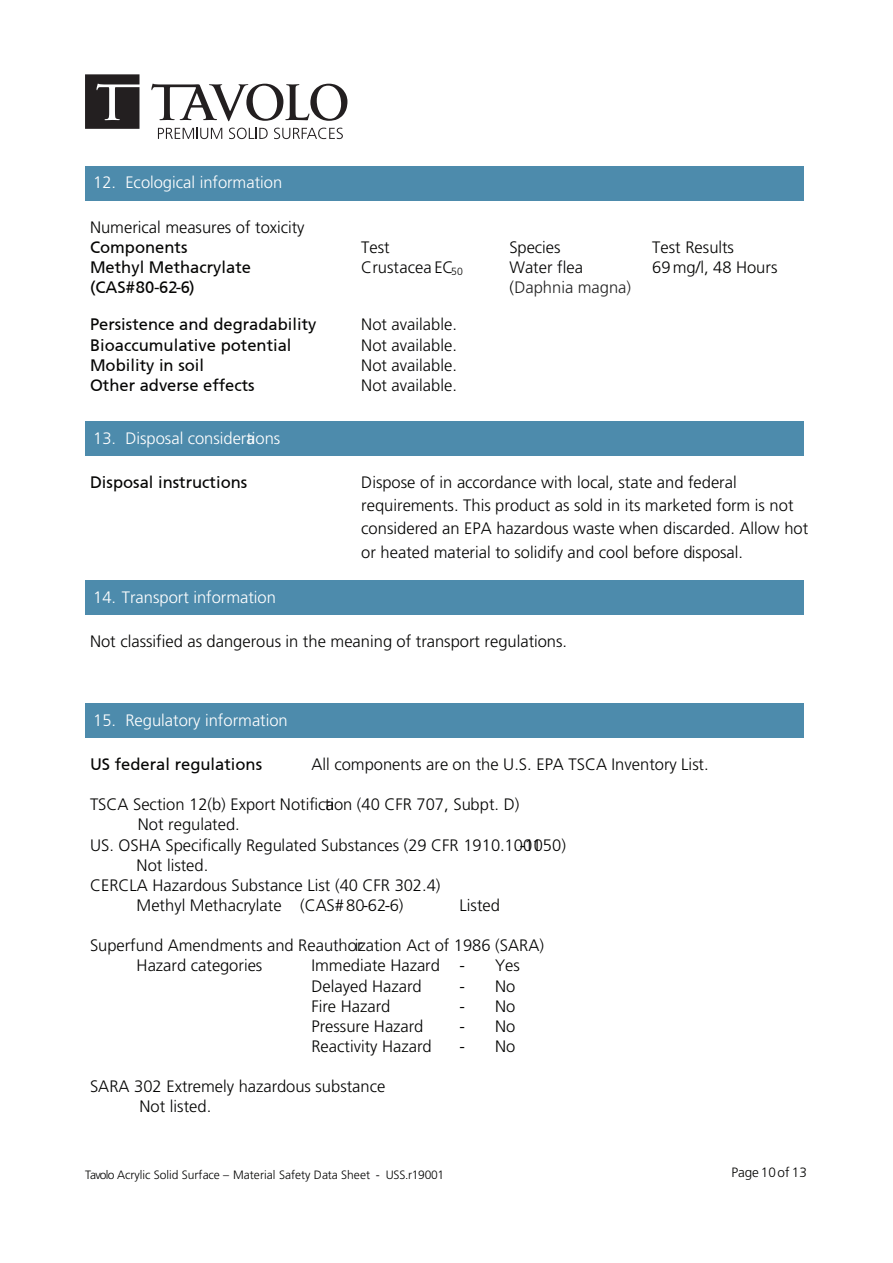
<style>
.page{position:relative;width:893px;height:1263px;background:#fff}
.page>*{position:absolute;margin:0;border:0;box-sizing:border-box;transform-origin:0 0}
.t1{font:300 16.5px/23.2px "Frutiger";color:#050504}
.t2{font:16.5px/20px "Frutiger CE";color:#050504}
.t3{font:300 16.5px "Frutiger";color:#fff}
.t4{font:300 16.5px/20px "Frutiger";color:#242424}
.t5{font:300 13.5px "Frutiger";color:#050504}
.t6{font:300 12px "Frutiger";color:#050504}
.s1{color:#050504}
</style>
<div class="page">
<div style="left:85px;top:166px;width:718px;height:34px;background:#4d8bac"></div>
<div style="left:85px;top:421px;width:718px;height:35px;background:#4d8bac"></div>
<div style="left:85px;top:580px;width:718px;height:35px;background:#4d8bac"></div>
<div style="left:85px;top:703px;width:718px;height:34px;background:#4d8bac"></div>
<svg style="left:158px;top:128px;width:64px;height:11px"></svg>
<svg style="left:229px;top:128px;width:39px;height:11px"></svg>
<svg style="left:274px;top:128px;width:69px;height:11px"></svg>
<svg style="left:151px;top:84px;width:196px;height:37px"></svg>
<svg style="left:85px;top:74px;width:54px;height:55px;background:#3d393a"></svg>
<p class="t3" style="left:93px;top:173px;width:191px">12. Ecological information</p>
<p class="t1" style="left:90px;top:216px;width:216px">Numerical measures of toxicity</p>
<p class="t2" style="left:90px;top:237px;width:99px">Components</p>
<p class="t1" style="left:361px;top:236px;width:30px">Test</p>
<p class="t1" style="left:509px;top:236px;width:53px">Species</p>
<p class="t1" style="left:652px;top:236px;width:83px">Test Results</p>
<p class="t2" style="left:90px;top:257px;width:163px">Methyl Methacrylate (CAS#80-62-6)</p>
<p class="t1" style="left:361px;top:256px;width:103px">Crustacea EC<sub>50</sub></p>
<p class="t4" style="left:509px;top:257px;width:123px"><span class="s1">Water flea (</span>Daphnia magna)</p>
<p class="t1" style="left:652px;top:256px;width:127px">69mg/l, 48 Hours</p>
<p class="t2" style="left:90px;top:315px;width:228px">Persistence and degradability</p>
<p class="t1" style="left:361px;top:313px;width:97px">Not available.</p>
<p class="t2" style="left:90px;top:335px;width:203px">Bioaccumulative potential</p>
<p class="t1" style="left:361px;top:333px;width:97px">Not available.</p>
<p class="t2" style="left:90px;top:355px;width:116px">Mobility in soil</p>
<p class="t1" style="left:361px;top:353px;width:97px">Not available.</p>
<p class="t2" style="left:90px;top:375px;width:166px">Other adverse effects</p>
<p class="t1" style="left:361px;top:374px;width:97px">Not available.</p>
<p class="t3" style="left:93px;top:429px;width:189px">13. Disposal considerations</p>
<p class="t2" style="left:90px;top:472px;width:159px">Disposal instructions</p>
<p class="t1" style="left:361px;top:471px;width:449px">Dispose of in accordance with local, state and federal requirements. This product as sold in its marketed form is not considered an EPA hazardous waste when discarded. Allow hot or heated material to solidify and cool before disposal.</p>
<p class="t3" style="left:93px;top:588px;width:184px">14. Transport information</p>
<p class="t1" style="left:90px;top:630px;width:479px">Not classified as dangerous in the meaning of transport regulations.</p>
<p class="t3" style="left:93px;top:710px;width:196px">15. Regulatory information</p>
<p class="t2" style="left:90px;top:754px;width:174px">US federal regulations</p>
<p class="t1" style="left:311px;top:752px;width:399px">All components are on the U.S. EPA TSCA Inventory List.</p>
<p class="t1" style="left:90px;top:793px;width:431px">TSCA Section 12(b) Export Notification (40 CFR 707, Subpt. D)</p>
<p class="t1" style="left:138px;top:813px;width:103px">Not regulated.</p>
<p class="t1" style="left:90px;top:833px;width:453px">US. OSHA Specifically Regulated Substances (29 CFR 1910.1001</p>
<p class="t1" style="left:520px;top:833px;width:48px">-1050)</p>
<p class="t1" style="left:137px;top:853px;width:73px">Not listed.</p>
<p class="t1" style="left:90px;top:873px;width:352px">CERCLA Hazardous Substance List (40 CFR 302.4)</p>
<p class="t1" style="left:137px;top:893px;width:268px">Methyl Methacrylate (CAS#80-62-6)</p>
<p class="t1" style="left:460px;top:893px;width:42px">Listed</p>
<p class="t1" style="left:137px;top:935px;width:409px;line-height:20.1px;text-indent:-47px">Superfund Amendments and Reauthorization Act of 1986 (SARA)<br>Hazard categories</p>
<p class="t1" style="left:311px;top:954px;width:155px">Immediate Hazard -</p>
<p class="t1" style="left:495px;top:954px;width:26px">Yes</p>
<p class="t1" style="left:311px;top:974px;width:112px">Delayed Hazard</p>
<p class="t1" style="left:460px;top:974px;width:57px">- No</p>
<p class="t1" style="left:311px;top:994px;width:81px">Fire Hazard</p>
<p class="t1" style="left:460px;top:994px;width:57px">- No</p>
<p class="t1" style="left:311px;top:1014px;width:114px">Pressure Hazard</p>
<p class="t1" style="left:460px;top:1014px;width:57px">- No</p>
<p class="t1" style="left:311px;top:1034px;width:122px">Reactivity Hazard</p>
<p class="t1" style="left:460px;top:1034px;width:57px">- No</p>
<p class="t1" style="left:140px;top:1076px;width:247px;line-height:20.1px;text-indent:-49px">SARA 302 Extremely hazardous substance<br>Not listed.</p>
<p class="t6" style="left:85px;top:1168px;width:361px">Tavolo Acrylic Solid Surface – Material Safety Data Sheet - USS.r19001</p>
<p class="t5" style="left:731px;top:1165px;width:77px">Page 10of 13</p>
</div>
